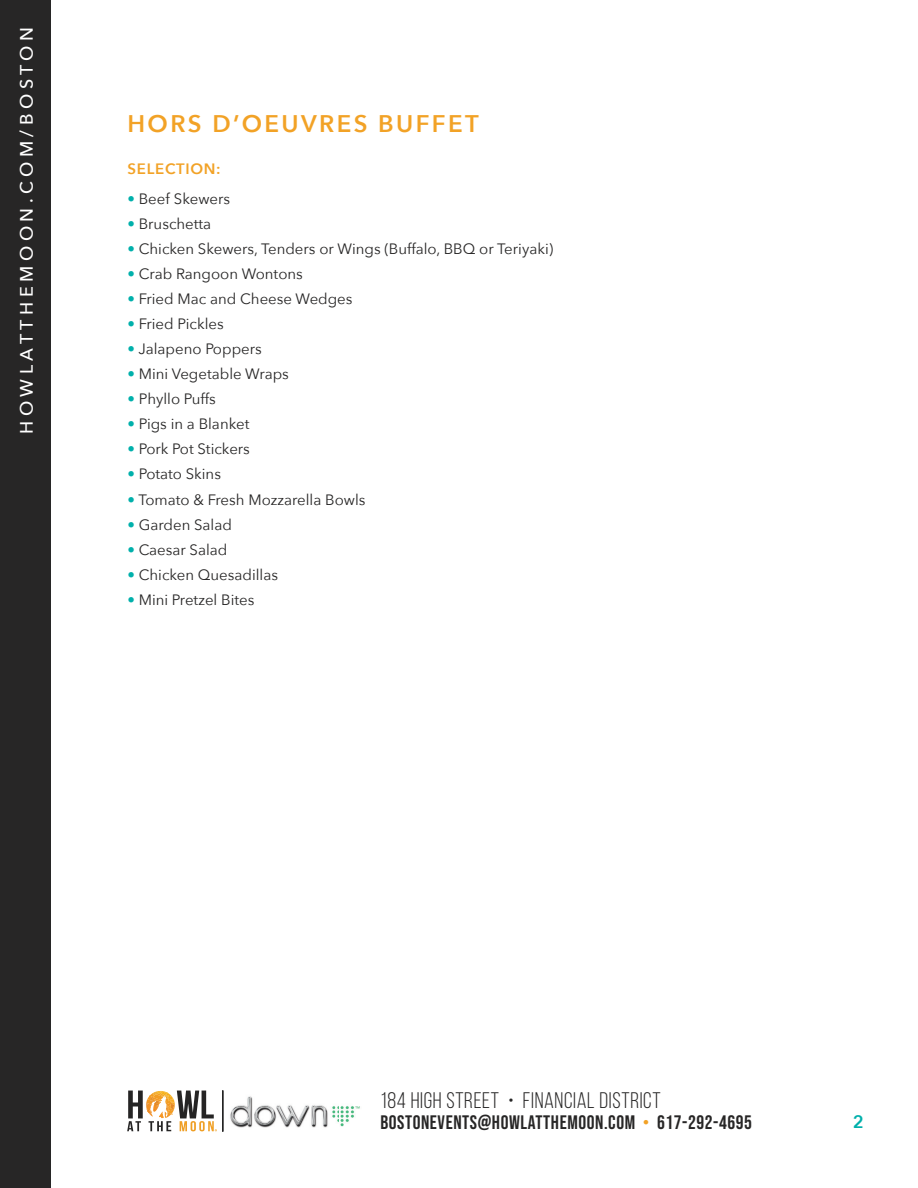
<style>
.page{position:relative;width:918px;height:1188px;background:#fff}
.page>*{position:absolute;margin:0;border:0;box-sizing:border-box;transform-origin:0 0}
.t1{font:600 24px "Avenir Next";letter-spacing:.1em;color:#f2a226}
.t2{font:22.5px "Bebas Neue";letter-spacing:.03em;color:#272626}
.t3{font:19.5px "Bebas Neue";letter-spacing:.03em;color:#272626}
.t4{font:500 18px "Avenir Next";letter-spacing:.25em;color:#fff}
.t5{font:600 18px "Avenir Next";color:#00b0ab}
.Food_Item_List{font:15px "Avenir Next";color:#272626}
.t6{font:600 15px "Avenir Next";letter-spacing:.05em;color:#f2a226}
.s1{color:#00b0ab}
.s2{color:#f2a226}
</style>
<div class="page">
<div style="left:0;top:0;width:51px;height:1188px;background:#272626"></div>
<img style="left:230px;top:1096px;width:130px;height:32px">
<svg style="left:127px;top:1090px;width:97px;height:42px"></svg>
<p class="t4" style="left:11px;top:434px;width:408px;rotate:-90deg">HOWLATTHEMOON.COM/BOSTON</p>
<p class="t1" style="left:127px;top:103px;width:353px">HORS D’OEUVRES BUFFET</p>
<p class="t6" style="left:127px;top:156px;width:95px">SELECTION:</p>
<p class="Food_Item_List" style="left:127px;top:186px;width:104px"><span class="s1">•</span> Beef Skewers</p>
<p class="Food_Item_List" style="left:127px;top:211px;width:85px"><span class="s1">•</span> Bruschetta</p>
<p class="Food_Item_List" style="left:127px;top:236px;width:427px"><span class="s1">•</span> Chicken Skewers, Tenders or Wings (Buffalo, BBQ or Teriyaki)</p>
<p class="Food_Item_List" style="left:127px;top:261px;width:177px"><span class="s1">•</span> Crab Rangoon Wontons</p>
<p class="Food_Item_List" style="left:127px;top:286px;width:227px"><span class="s1">•</span> Fried Mac and Cheese Wedges</p>
<p class="Food_Item_List" style="left:127px;top:311px;width:98px"><span class="s1">•</span> Fried Pickles</p>
<p class="Food_Item_List" style="left:127px;top:337px;width:136px"><span class="s1">•</span> Jalapeno Poppers</p>
<p class="Food_Item_List" style="left:127px;top:362px;width:163px"><span class="s1">•</span> Mini Vegetable Wraps</p>
<p class="Food_Item_List" style="left:127px;top:387px;width:90px"><span class="s1">•</span> Phyllo Puffs</p>
<p class="Food_Item_List" style="left:127px;top:412px;width:123px"><span class="s1">•</span> Pigs in a Blanket</p>
<p class="Food_Item_List" style="left:127px;top:437px;width:124px"><span class="s1">•</span> Pork Pot Stickers</p>
<p class="Food_Item_List" style="left:127px;top:462px;width:95px"><span class="s1">•</span> Potato Skins</p>
<p class="Food_Item_List" style="left:127px;top:487px;width:240px"><span class="s1">•</span> Tomato &amp; Fresh Mozzarella Bowls</p>
<p class="Food_Item_List" style="left:127px;top:512px;width:106px"><span class="s1">•</span> Garden Salad</p>
<p class="Food_Item_List" style="left:127px;top:537px;width:102px"><span class="s1">•</span> Caesar Salad</p>
<p class="Food_Item_List" style="left:127px;top:562px;width:152px"><span class="s1">•</span> Chicken Quesadillas</p>
<p class="Food_Item_List" style="left:127px;top:587px;width:128px"><span class="s1">•</span> Mini Pretzel Bites</p>
<h2 class="t2" style="left:380px;top:1088px;width:282px">184 HIGH STREET • FINANCIAL DISTRICT</h2>
<h3 class="t3" style="left:380px;top:1111px;width:373px">BOSTONEVENTS@HOWLATTHEMOON.COM <span class="s2">•</span> 617-292-4695</h3>
<p class="t5" style="left:853px;top:1106px;width:12px">2</p>
</div>
